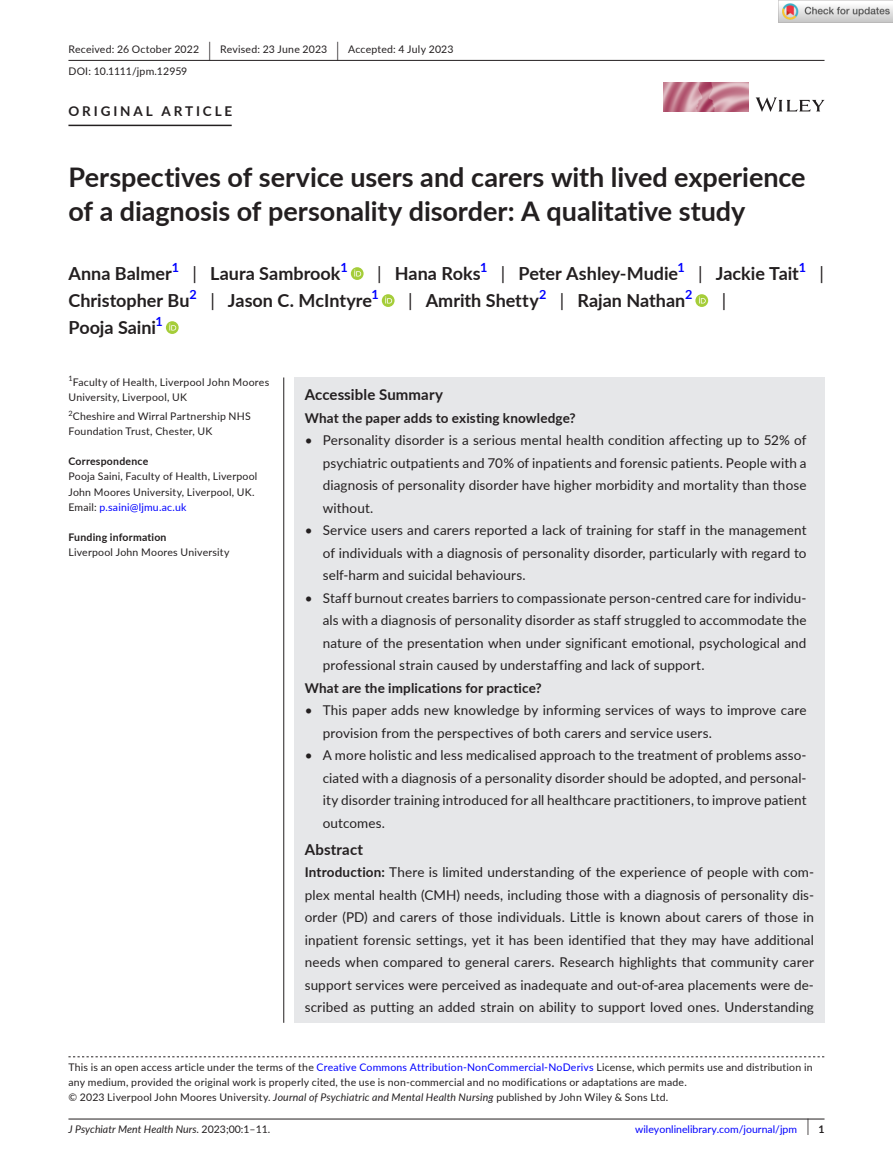
<style>
.page{position:relative;width:893px;height:1174px;background:#fff}
.page>*{position:absolute;margin:0;border:0;box-sizing:border-box;transform-origin:0 0}
.t1{font:700 27px/34.5px "Lato";color:#231f20}
.t2{font:700 18px "Lato";color:#231f20}
.t3{font:18px "Lato";color:#231f20}
.t4{font:700 15px "Lato";letter-spacing:.01em;color:#231f20}
.t5{font:13.5px/22.5px "Lato";letter-spacing:.01em;color:#231f20;text-align:justify}
.t6{font:700 13.5px "Lato";letter-spacing:.01em;color:#231f20}
.t7{font:700 13.5px "Lato";letter-spacing:.215em;color:#231f20}
.t8{font:700 12.6px "Lato";color:#00f}
.t9{font:10.5px/15px "Lato";letter-spacing:.02em;color:#231f20}
.t10{font:italic 10.5px "Lato";color:#231f20}
.t11{font:10.5px "Lato";color:#00f}
.t12{font:700 10.5px "Lato";letter-spacing:.02em;color:#231f20}
.t13{font:7.35px "Lato";color:#231f20}
.s1{font-size:19.65px}
.s2{font-weight:400}
.s3{color:#00f}
.s4{font-weight:700}
.s5{font-style:italic}
.s6{font-style:normal}
.s7{font-size:17.4px;color:#231f20}
.s8{font-weight:700;color:#231f20}
</style>
<div class="page">
<hr style="left:68px;top:1118px;width:756px;height:1px;background:#231f20">
<svg style="left:756px;top:97px;width:68px;height:15px"></svg>
<img style="left:663px;top:82px;width:85px;height:30px">
<hr style="left:68px;top:60px;width:756px;height:1px;background:#231f20">
<hr style="left:68px;top:125px;width:164px;height:1px;background:#231f20">
<svg style="left:351px;top:267px;width:13px;height:13px"></svg>
<svg style="left:354px;top:269px;width:7px;height:7px"></svg>
<svg style="left:382px;top:294px;width:13px;height:13px"></svg>
<svg style="left:385px;top:296px;width:7px;height:7px"></svg>
<svg style="left:695px;top:294px;width:13px;height:13px"></svg>
<svg style="left:699px;top:296px;width:7px;height:7px"></svg>
<svg style="left:166px;top:321px;width:13px;height:13px"></svg>
<svg style="left:169px;top:323px;width:7px;height:7px"></svg>
<div style="left:294px;top:377px;width:530px;height:645px;background:#e6e7e9"></div>
<hr style="left:283px;top:377px;width:1px;height:645px;background:#231f20">
<svg style="left:68px;top:1056px;width:756px;height:1px"></svg>
<img style="left:779px;top:0;width:114px;height:23px">
<p class="t9" style="left:68px;top:38px;width:387px;line-height:21.8px">Received: 26 October 2022 <span class="s1">|</span> Revised: 23 June 2023 <span class="s1">|</span> Accepted: 4 July 2023<br>DOI: 10.1111/jpm.12959</p>
<p class="t7" style="left:68px;top:101px;width:165px">ORIGINAL ARTICLE</p>
<h1 class="t1" style="left:68px;top:159px;width:739px">Perspectives of service users and carers with lived experience of a diagnosis of personality disorder: A qualitative study</h1>
<h2 class="t2" style="left:68px;top:260px;width:105px">Anna Balmer</h2>
<p class="t8" style="left:172px;top:258px;width:9px">1</p>
<h2 class="t2" style="left:192px;top:260px;width:150px"><span class="s2">|</span> Laura Sambrook</h2>
<p class="t8" style="left:341px;top:258px;width:9px">1</p>
<h2 class="t2" style="left:377px;top:260px;width:105px"><span class="s2">|</span> Hana Roks</h2>
<p class="t8" style="left:480px;top:258px;width:9px">1</p>
<h2 class="t2" style="left:501px;top:260px;width:179px"><span class="s2">|</span> Peter Ashley-Mudie</h2>
<p class="t8" style="left:677px;top:258px;width:9px">1</p>
<h2 class="t2" style="left:698px;top:260px;width:102px"><span class="s2">|</span> Jackie Tait</h2>
<p class="t8" style="left:799px;top:258px;width:9px">1</p>
<h2 class="t3" style="left:819px;top:260px;width:6px">|</h2>
<h2 class="t2" style="left:68px;top:287px;width:123px">Christopher Bu</h2>
<p class="t8" style="left:190px;top:285px;width:9px">2</p>
<h2 class="t2" style="left:210px;top:287px;width:163px"><span class="s2">|</span> Jason C. McIntyre</h2>
<p class="t8" style="left:371px;top:285px;width:9px">1</p>
<h2 class="t2" style="left:408px;top:287px;width:132px"><span class="s2">|</span> Amrith Shetty</h2>
<p class="t8" style="left:539px;top:285px;width:9px">2</p>
<h2 class="t2" style="left:560px;top:287px;width:127px"><span class="s2">|</span> Rajan Nathan</h2>
<p class="t8" style="left:685px;top:285px;width:9px">2</p>
<h2 class="t3" style="left:722px;top:287px;width:6px">|</h2>
<h2 class="t2" style="left:68px;top:314px;width:89px">Pooja Saini</h2>
<p class="t8" style="left:156px;top:312px;width:9px">1</p>
<p class="t13" style="left:68px;top:373px;width:6px">1</p>
<p class="t9" style="left:68px;top:374px;width:202px;text-indent:4px">Faculty of Health, Liverpool John Moores<br>University, Liverpool, UK</p>
<p class="t9" style="left:68px;top:409px;width:184px"><sup>2</sup>Cheshire and Wirral Partnership NHS<br>Foundation Trust, Chester, UK</p>
<p class="t12" style="left:68px;top:454px;width:81px">Correspondence</p>
<p class="t9" style="left:68px;top:469px;width:190px">Pooja Saini, Faculty of Health, Liverpool<br>John Moores University, Liverpool, UK.<br>Email: <span class="s3">p.saini@ljmu.ac.uk</span></p>
<p class="t12" style="left:68px;top:529px;width:100px">Funding information</p>
<p class="t9" style="left:68px;top:544px;width:163px">Liverpool John Moores University</p>
<p class="t4" style="left:305px;top:383px;width:140px">Accessible Summary</p>
<p class="t6" style="left:305px;top:408px;width:272px">What the paper adds to existing knowledge?</p>
<p class="t5" style="left:323px;top:428px;width:485px;text-indent:-18px">• Personality disorder is a serious mental health condition affecting up to 52% of psychiatric outpatients and 70% of inpatients and forensic patients. People with a diagnosis of personality disorder have higher morbidity and mortality than those without.</p>
<p class="t5" style="left:323px;top:518px;width:485px;text-indent:-18px">• Service users and carers reported a lack of training for staff in the management of individuals with a diagnosis of personality disorder, particularly with regard to self-harm and suicidal behaviours.</p>
<p class="t5" style="left:323px;top:586px;width:485px;text-indent:-18px">• Staff burnout creates barriers to compassionate person-centred care for individu&shy;als with a diagnosis of personality disorder as staff struggled to accommodate the nature of the presentation when under significant emotional, psychological and professional strain caused by understaffing and lack of support.</p>
<p class="t6" style="left:305px;top:678px;width:238px">What are the implications for practice?</p>
<p class="t5" style="left:323px;top:698px;width:485px;text-indent:-18px">• This paper adds new knowledge by informing services of ways to improve care provision from the perspectives of both carers and service users.</p>
<p class="t5" style="left:323px;top:743px;width:485px;text-indent:-18px">• A more holistic and less medicalised approach to the treatment of problems asso&shy;ciated with a diagnosis of a personality disorder should be adopted, and personal&shy;ity disorder training introduced for all healthcare practitioners, to improve patient outcomes.</p>
<p class="t4" style="left:305px;top:838px;width:60px">Abstract</p>
<p class="t5" style="left:305px;top:860px;width:511px"><span class="s4">Introduction:</span> There is limited understanding of the experience of people with com&shy;plex mental health (CMH) needs, including those with a diagnosis of personality dis&shy;order (PD) and carers of those individuals. Little is known about carers of those in inpatient forensic settings, yet it has been identified that they may have additional needs when compared to general carers. Research highlights that community carer support services were perceived as inadequate and out-of-area placements were de&shy;scribed as putting an added strain on ability to support loved ones. Understanding</p>
<p class="t9" style="left:68px;top:1059px;width:746px">This is an open access article under the terms of the <span class="s3">Creative Commons Attribution-NonCommercial-NoDerivs</span> License, which permits use and distribution in any medium, provided the original work is properly cited, the use is non-commercial and no modifications or adaptations are made.<br>© 2023 Liverpool John Moores University. <span class="s5">Journal of Psychiatric and Mental Health Nursing</span> published by John Wiley &amp; Sons Ltd.</p>
<p class="t10" style="left:68px;top:1121px;width:203px">J Psychiatr Ment Health Nurs. <span class="s6">2023;00:1–11.</span></p>
<p class="t11" style="left:635px;top:1121px;width:191px">wileyonlinelibrary.com/journal/jpm <span class="s7">|</span> <span class="s8">1</span></p>
</div>
